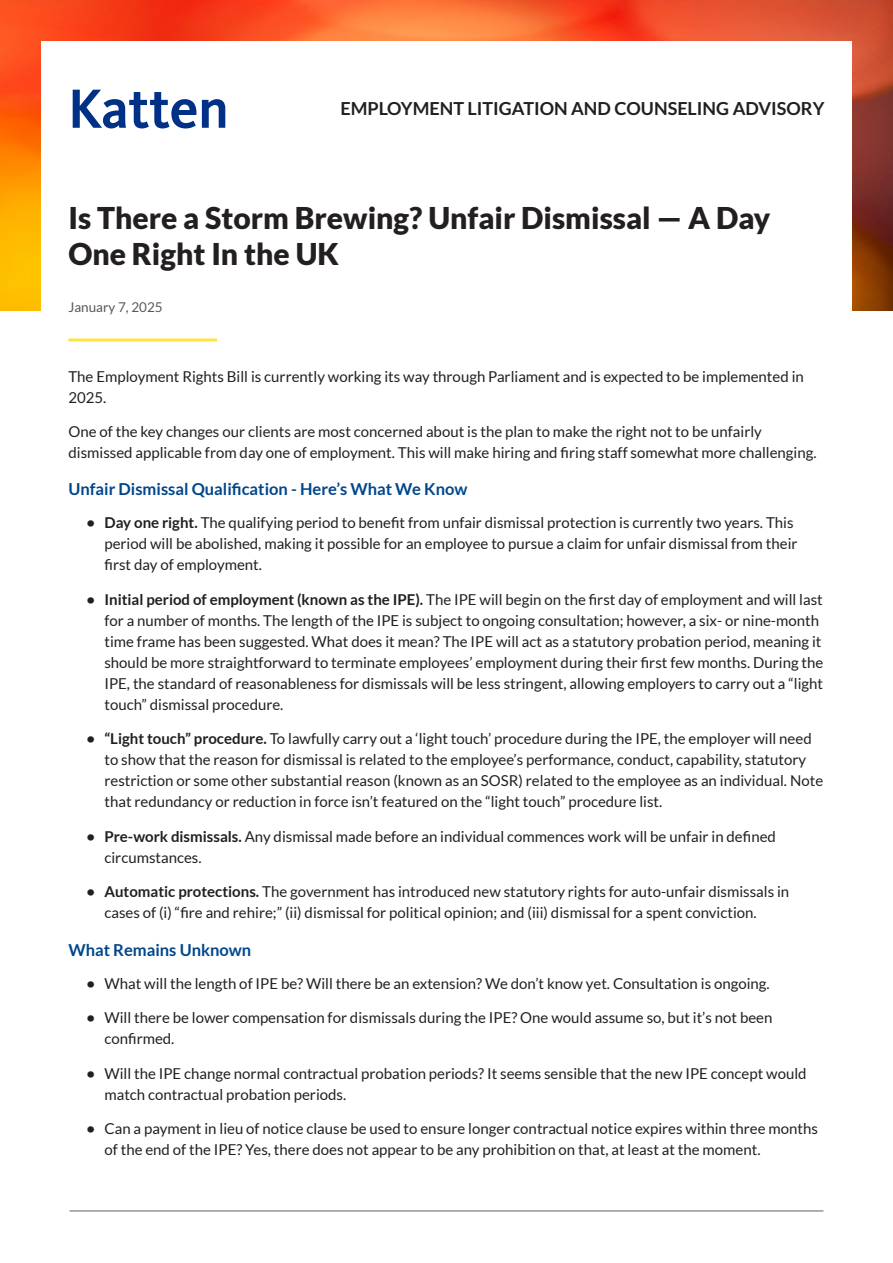
<style>
.page{position:relative;width:893px;height:1263px;background:#fff}
.page>*{position:absolute;margin:0;border:0;box-sizing:border-box;transform-origin:0 0}
.t1{font:900 30px/36px "Lato";color:#231f20}
.t2{font:700 18px "Lato";color:#231f20}
.SubHeads{font:700 16.5px "Lato";color:#01468c}
.t3{font:15px/21px "Lato";color:#231f20}
.Alpha{font:13.5px "Lato";color:#57585a}
.s1{font-weight:700}
</style>
<div class="page">
<img style="left:0;top:0;width:893px;height:311px">
<div style="left:41px;top:41px;width:810px;height:328px;background:#fff"></div>
<svg style="left:73px;top:90px;width:152px;height:38px"></svg>
<hr style="left:68px;top:338px;width:149px;height:3px;background:#ffe23a">
<hr style="left:70px;top:1210px;width:753px;height:2px;background:#91959d">
<p class="t2" style="left:340px;top:99px;width:486px">EMPLOYMENT LITIGATION AND COUNSELING ADVISORY</p>
<p class="t1" style="left:68px;top:200px;width:704px">Is There a Storm Brewing? Unfair Dismissal — A Day<br>One Right In the UK</p>
<p class="Alpha" style="left:68px;top:299px;width:96px">January 7, 2025</p>
<p class="t3" style="left:68px;top:366px;width:737px">The Employment Rights Bill is currently working its way through Parliament and is expected to be implemented in<br>2025.</p>
<p class="t3" style="left:68px;top:421px;width:750px">One of the key changes our clients are most concerned about is the plan to make the right not to be unfairly dismissed applicable from day one of employment. This will make hiring and firing staff somewhat more challenging.</p>
<p class="SubHeads" style="left:68px;top:480px;width:401px">Unfair Dismissal Qualification - Here’s What We Know</p>
<p class="t3" style="left:104px;top:512px;width:695px;text-indent:-18px"><span class="s1">• Day one right.</span> The qualifying period to benefit from unfair dismissal protection is currently two years. This period will be abolished, making it possible for an employee to pursue a claim for unfair dismissal from their first day of employment.</p>
<p class="t3" style="left:104px;top:589px;width:720px;text-indent:-18px"><span class="s1">• Initial period of employment (known as the IPE).</span> The IPE will begin on the first day of employment and will last for a number of months. The length of the IPE is subject to ongoing consultation; however, a six- or nine-month time frame has been suggested. What does it mean? The IPE will act as a statutory probation period, meaning it should be more straightforward to terminate employees’ employment during their first few months. During the IPE, the standard of reasonableness for dismissals will be less stringent, allowing employers to carry out a “light touch” dismissal procedure.</p>
<p class="t3" style="left:104px;top:728px;width:720px;text-indent:-18px"><span class="s1">• “Light touch” procedure.</span> To lawfully carry out a ‘light touch’ procedure during the IPE, the employer will need to show that the reason for dismissal is related to the employee’s performance, conduct, capability, statutory restriction or some other substantial reason (known as an SOSR) related to the employee as an individual. Note that redundancy or reduction in force isn’t featured on the “light touch” procedure list.</p>
<p class="t3" style="left:104px;top:826px;width:673px;text-indent:-18px"><span class="s1">• Pre-work dismissals.</span> Any dismissal made before an individual commences work will be unfair in defined circumstances.</p>
<p class="t3" style="left:104px;top:881px;width:686px;text-indent:-18px"><span class="s1">• Automatic protections.</span> The government has introduced new statutory rights for auto-unfair dismissals in cases of (i) “fire and rehire;” (ii) dismissal for political opinion; and (iii) dismissal for a spent conviction.</p>
<p class="SubHeads" style="left:68px;top:940px;width:184px">What Remains Unknown</p>
<p class="t3" style="left:86px;top:973px;width:685px"><span class="s1">•</span> What will the length of IPE be? Will there be an extension? We don’t know yet. Consultation is ongoing.</p>
<p class="t3" style="left:104px;top:1007px;width:669px;text-indent:-18px"><span class="s1">•</span> Will there be lower compensation for dismissals during the IPE? One would assume so, but it’s not been confirmed.</p>
<p class="t3" style="left:104px;top:1063px;width:704px;text-indent:-18px"><span class="s1">•</span> Will the IPE change normal contractual probation periods? It seems sensible that the new IPE concept would match contractual probation periods.</p>
<p class="t3" style="left:104px;top:1118px;width:715px;text-indent:-18px"><span class="s1">•</span> Can a payment in lieu of notice clause be used to ensure longer contractual notice expires within three months of the end of the IPE? Yes, there does not appear to be any prohibition on that, at least at the moment.</p>
</div>
